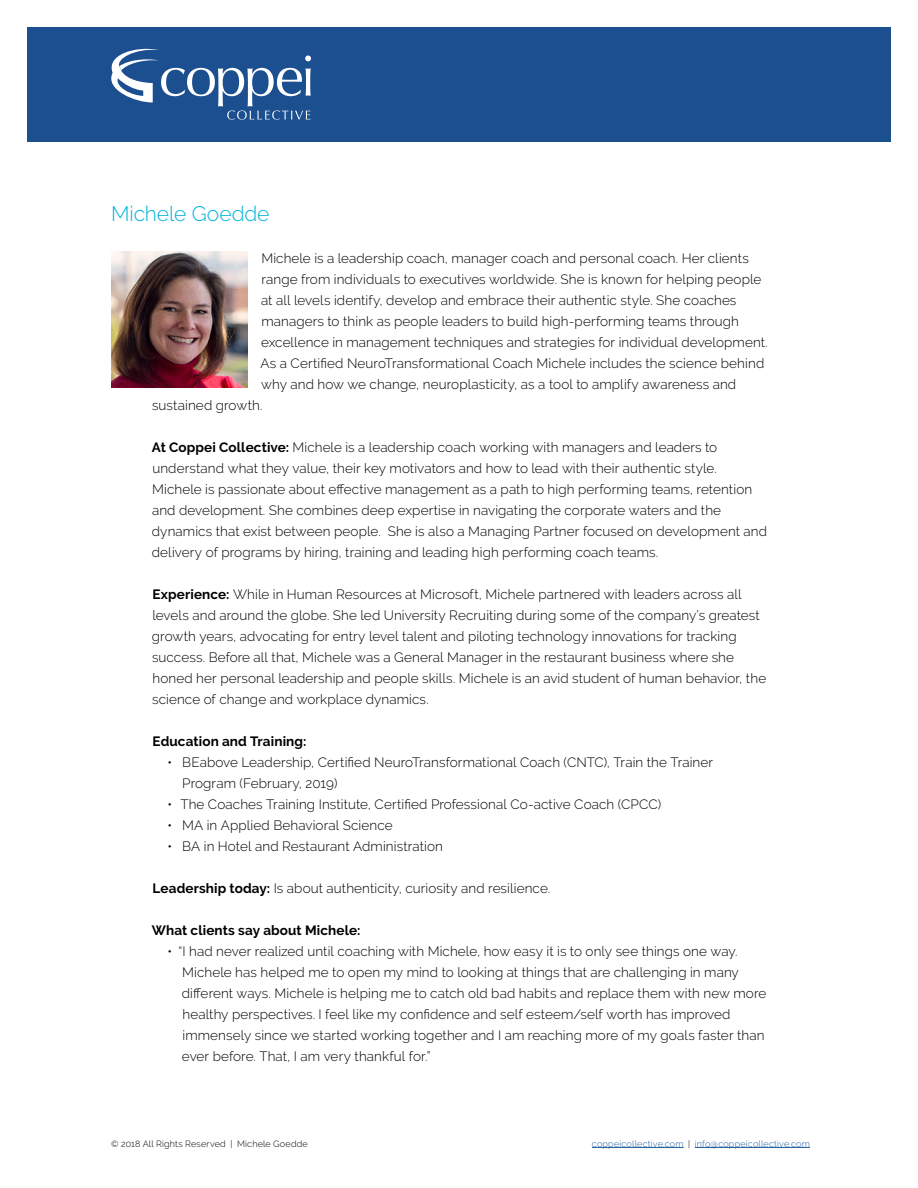
<style>
.page{position:relative;width:918px;height:1188px;background:#fff}
.page>*{position:absolute;margin:0;border:0;box-sizing:border-box;transform-origin:0 0}
.t1{font:300 21px "Raleway";letter-spacing:-.005em;color:#00b5d9}
.t2{font:300 13.5px/21px "Raleway";letter-spacing:.01em;color:#000}
.t3{font:700 13.5px "Raleway";letter-spacing:.01em;color:#000}
.t4{font:300 9px "Raleway";letter-spacing:.02em;color:#215e9e}
.t5{font:300 9px "Raleway";letter-spacing:.02em;color:#000}
.s1{font-weight:700}
.s2{color:#000}
</style>
<div class="page">
<div style="left:27px;top:27px;width:864px;height:114px;background:#1c4f8f"></div>
<svg style="left:111px;top:48px;width:200px;height:72px"></svg>
<hr style="left:592px;top:1147px;width:92px;height:1px;background:#215e9e">
<hr style="left:695px;top:1147px;width:115px;height:1px;background:#215e9e">
<img style="left:112px;top:251px;width:135px;height:136px">
<h1 class="t1" style="left:111px;top:201px;width:160px">Michele Goedde</h1>
<p class="t2" style="left:261px;top:247px;width:489px">Michele is a leadership coach, manager coach and personal coach. Her clients</p>
<p class="t2" style="left:261px;top:268px;width:501px">range from individuals to executives worldwide. She is known for helping people</p>
<p class="t2" style="left:261px;top:289px;width:477px">at all levels identify, develop and embrace their authentic style. She coaches</p>
<p class="t2" style="left:261px;top:310px;width:479px">managers to think as people leaders to build high-performing teams through</p>
<p class="t2" style="left:261px;top:331px;width:508px">excellence in management techniques and strategies for individual development.</p>
<p class="t2" style="left:260px;top:352px;width:505px">As a Certified NeuroTransformational Coach Michele includes the science behind</p>
<p class="t2" style="left:261px;top:373px;width:477px">why and how we change, neuroplasticity, as a tool to amplify awareness and</p>
<p class="t2" style="left:152px;top:394px;width:112px">sustained growth.</p>
<p class="t2" style="left:152px;top:436px;width:617px"><span class="s1">At Coppei Collective:</span> Michele is a leadership coach working with managers and leaders to understand what they value, their key motivators and how to lead with their authentic style.<br>Michele is passionate about effective management as a path to high performing teams, retention and development. She combines deep expertise in navigating the corporate waters and the dynamics that exist between people. She is also a Managing Partner focused on development and delivery of programs by hiring, training and leading high performing coach teams.</p>
<p class="t2" style="left:152px;top:583px;width:616px"><span class="s1">Experience:</span> While in Human Resources at Microsoft, Michele partnered with leaders across all levels and around the globe. She led University Recruiting during some of the company’s greatest growth years, advocating for entry level talent and piloting technology innovations for tracking success. Before all that, Michele was a General Manager in the restaurant business where she honed her personal leadership and people skills. Michele is an avid student of human behavior, the science of change and workplace dynamics.</p>
<p class="t3" style="left:153px;top:733px;width:156px">Education and Training:</p>
<p class="t2" style="left:182px;top:751px;width:532px;text-indent:-15px">• BEabove Leadership, Certified NeuroTransformational Coach (CNTC), Train the Trainer<br>Program (February, 2019)</p>
<p class="t2" style="left:167px;top:793px;width:495px">• The Coaches Training Institute, Certified Professional Co-active Coach (CPCC)</p>
<p class="t2" style="left:167px;top:814px;width:227px">• MA in Applied Behavioral Science</p>
<p class="t2" style="left:167px;top:835px;width:277px">• BA in Hotel and Restaurant Administration</p>
<p class="t2" style="left:153px;top:877px;width:399px"><span class="s1">Leadership today:</span> Is about authenticity, curiosity and resilience.</p>
<p class="t3" style="left:152px;top:922px;width:210px">What clients say about Michele:</p>
<p class="t2" style="left:182px;top:940px;width:586px;text-indent:-15px">• “I had never realized until coaching with Michele, how easy it is to only see things one way.<br>Michele has helped me to open my mind to looking at things that are challenging in many different ways. Michele is helping me to catch old bad habits and replace them with new more healthy perspectives. I feel like my confidence and self esteem/self worth has improved immensely since we started working together and I am reaching more of my goals faster than ever before. That, I am very thankful for.”</p>
<p class="t5" style="left:111px;top:1138px;width:198px">© 2018 All Rights Reserved | Michele Goedde</p>
<p class="t4" style="left:592px;top:1138px;width:220px">coppeicollective.com <span class="s2">|</span> info@coppeicollective.com</p>
</div>
